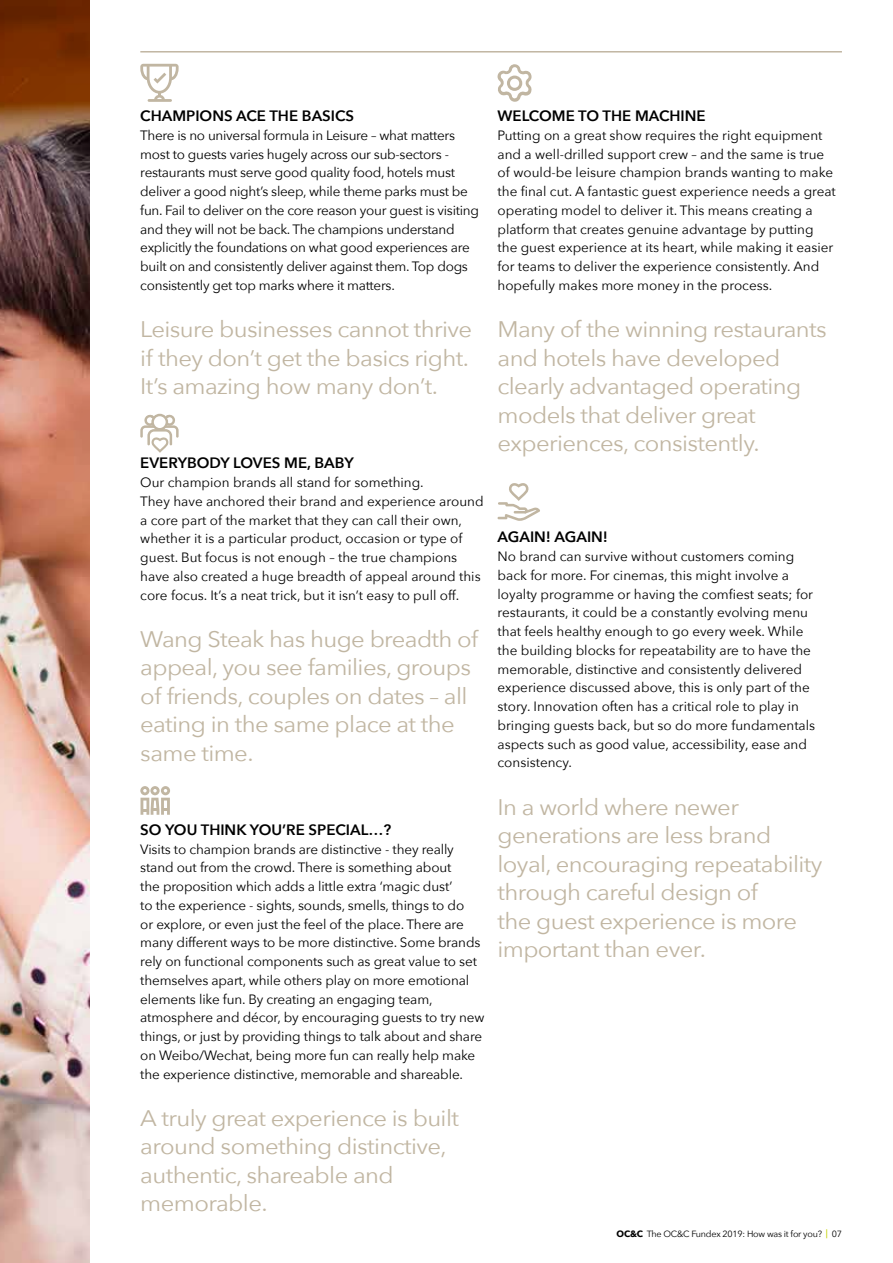
<style>
.page{position:relative;width:893px;height:1263px;background:#fff}
.page>*{position:absolute;margin:0;border:0;box-sizing:border-box;transform-origin:0 0}
.t1{font:22.5px/28.5px "Avenir Next";letter-spacing:-.025em;color:#c1b6a2;scale:1.06 1}
.t2{font:600 15px "Avenir Next";color:#000}
.t3{font:13.5px/18.8px "Avenir Next";letter-spacing:-.005em;color:#000}
.t4{font:9px "Avenir Next";letter-spacing:-.025em;color:#000}
.s1{font-weight:700}
</style>
<div class="page">
<img style="left:0;top:0;width:89px;height:1263px">
<hr style="left:140px;top:51px;width:702px;height:2px;background:#c1b6a2">
<svg style="left:140px;top:64px;width:39px;height:35px"></svg>
<hr style="left:148px;top:99px;width:24px;height:3px;background:#c1b6a2">
<svg style="left:497px;top:483px;width:43px;height:38px"></svg>
<svg style="left:140px;top:786px;width:30px;height:29px"></svg>
<svg style="left:497px;top:64px;width:35px;height:38px"></svg>
<svg style="left:140px;top:414px;width:39px;height:39px"></svg>
<p class="t2" style="left:140px;top:103px;width:215px">CHAMPIONS ACE THE BASICS</p>
<p class="t3" style="left:140px;top:125px;width:340px">There is no universal formula in Leisure – what matters most to guests varies hugely across our sub-sectors - restaurants must serve good quality food, hotels must deliver a good night’s sleep, while theme parks must be fun. Fail to deliver on the core reason your guest is visiting and they will not be back. The champions understand explicitly the foundations on what good experiences are built on and consistently deliver against them. Top dogs consistently get top marks where it matters.</p>
<h1 class="t1" style="left:140px;top:314px;width:315px">Leisure businesses cannot thrive if they don’t get the basics right.<br>It’s amazing how many don’t.</h1>
<p class="t2" style="left:140px;top:450px;width:215px">EVERYBODY LOVES ME, BABY</p>
<p class="t3" style="left:140px;top:472px;width:345px">Our champion brands all stand for something.<br>They have anchored their brand and experience around a core part of the market that they can call their own, whether it is a particular product, occasion or type of guest. But focus is not enough – the true champions have also created a huge breadth of appeal around this core focus. It’s a neat trick, but it isn’t easy to pull off.</p>
<h1 class="t1" style="left:140px;top:624px;width:320px">Wang Steak has huge breadth of appeal, you see families, groups of friends, couples on dates – all eating in the same place at the same time.</h1>
<p class="t2" style="left:140px;top:817px;width:252px">SO YOU THINK YOU’RE SPECIAL…?</p>
<p class="t3" style="left:140px;top:839px;width:346px">Visits to champion brands are distinctive - they really stand out from the crowd. There is something about<br>the proposition which adds a little extra ‘magic dust’<br>to the experience - sights, sounds, smells, things to do<br>or explore, or even just the feel of the place. There are many different ways to be more distinctive. Some brands rely on functional components such as great value to set themselves apart, while others play on more emotional elements like fun. By creating an engaging team, atmosphere and décor, by encouraging guests to try new things, or just by providing things to talk about and share on Weibo/Wechat, being more fun can really help make the experience distinctive, memorable and shareable.</p>
<h1 class="t1" style="left:140px;top:1103px;width:302px">A truly great experience is built around something distinctive, authentic, shareable and memorable.</h1>
<p class="t2" style="left:497px;top:103px;width:210px">WELCOME TO THE MACHINE</p>
<p class="t3" style="left:497px;top:125px;width:340px">Putting on a great show requires the right equipment and a well-drilled support crew – and the same is true of would-be leisure champion brands wanting to make the final cut. A fantastic guest experience needs a great operating model to deliver it. This means creating a platform that creates genuine advantage by putting the guest experience at its heart, while making it easier for teams to deliver the experience consistently. And hopefully makes more money in the process.</p>
<h1 class="t1" style="left:497px;top:314px;width:312px">Many of the winning restaurants and hotels have developed clearly advantaged operating models that deliver great experiences, consistently.</h1>
<p class="t2" style="left:497px;top:524px;width:112px">AGAIN! AGAIN!</p>
<p class="t3" style="left:497px;top:546px;width:319px">No brand can survive without customers coming back for more. For cinemas, this might involve a loyalty programme or having the comfiest seats; for restaurants, it could be a constantly evolving menu that feels healthy enough to go every week. While the building blocks for repeatability are to have the memorable, distinctive and consistently delivered experience discussed above, this is only part of the story. Innovation often has a critical role to play in bringing guests back, but so do more fundamentals aspects such as good value, accessibility, ease and consistency.</p>
<h1 class="t1" style="left:497px;top:791px;width:308px">In a world where newer generations are less brand loyal, encouraging repeatability through careful design of<br>the guest experience is more important than ever.</h1>
<p class="t4" style="left:617px;top:1227px;width:227px"><span class="s1">OC&amp;C</span> The OC&amp;C Fundex 2019: How was it for you? <sup>|</sup> 07</p>
</div>
